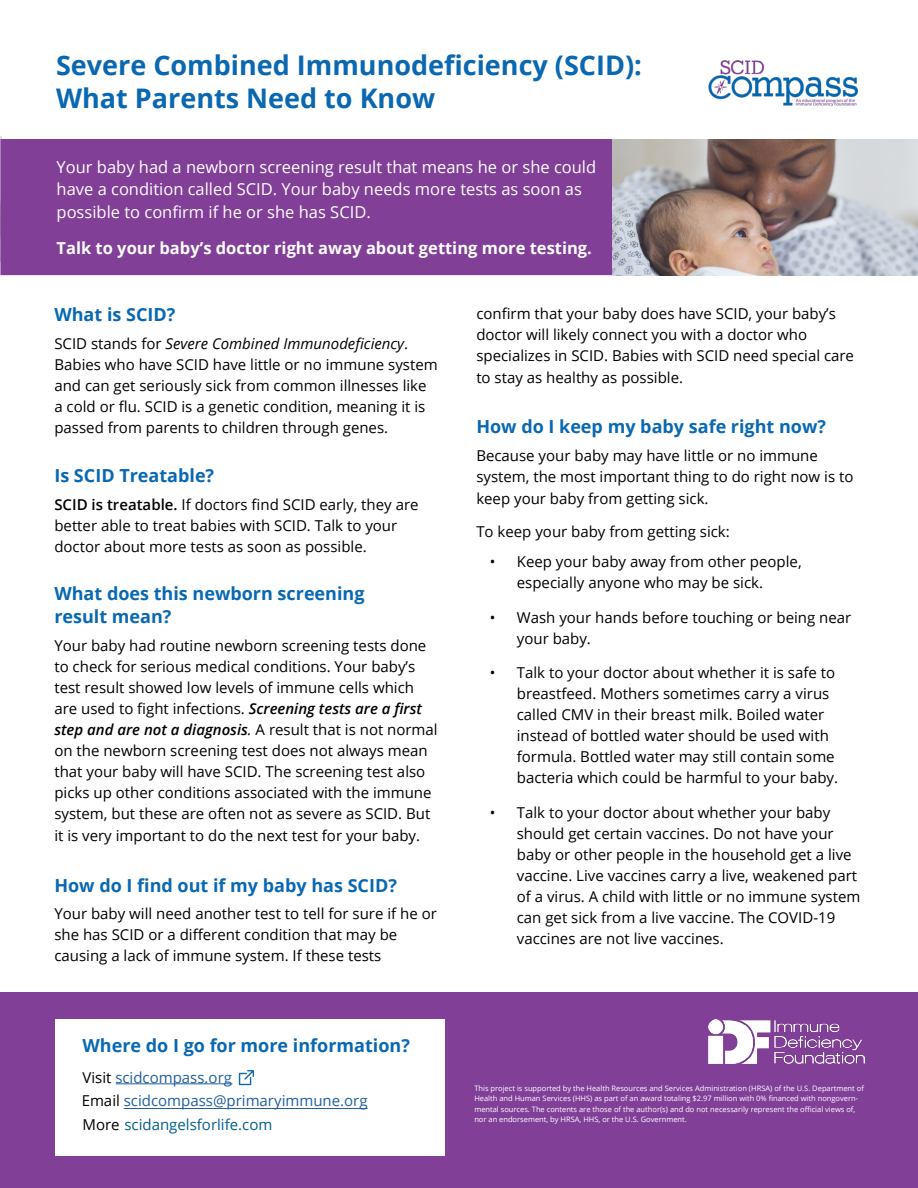
<style>
.page{position:relative;width:918px;height:1188px;background:#fff}
.page>*{position:absolute;margin:0;border:0;box-sizing:border-box;transform-origin:0 0}
.t1{font:700 27px/33px "Open Sans";color:#0968b1}
.t2{font:700 18px/23.4px "Open Sans";color:#0968b1}
.t3{font:16.5px/22.5px "Open Sans";color:#fff}
.t4{font:700 16.5px "Open Sans";color:#fff}
.t5{font:15px/21px "Open Sans";color:#000}
.t6{font:15px/23.9px "Open Sans";color:#215e9e}
.t7{font:7.5px/10.5px "Open Sans";color:#fff}
.s1{font-style:italic}
.s2{font-weight:600}
.s3{font-weight:600;font-style:italic}
.s4{color:#000}
.s5{color:#005f8c}
</style>
<div class="page">
<div style="left:1px;top:140px;width:611px;height:134px;background:#813f98"></div>
<div style="left:0;top:139px;width:613px;height:136px;border:2px solid #813f98"></div>
<div style="left:0;top:993px;width:918px;height:195px;background:#813f98"></div>
<div style="left:56px;top:1020px;width:389px;height:136px;background:#fff"></div>
<hr style="left:116px;top:1083px;width:116px;height:1px;background:#215e9e">
<img style="left:708px;top:60px;width:150px;height:47px">
<img style="left:613px;top:139px;width:305px;height:136px">
<img style="left:709px;top:1019px;width:155px;height:45px">
<svg style="left:239px;top:1070px;width:15px;height:15px"></svg>
<hr style="left:124px;top:1108px;width:244px;height:1px;background:#215e9e">
<h1 class="t1" style="left:56px;top:48px;width:587px">Severe Combined Immunodeficiency (SCID):<br>What Parents Need to Know</h1>
<p class="t3" style="left:57px;top:155px;width:541px">Your baby had a newborn screening result that means he or she could have a condition called SCID. Your baby needs more tests as soon as possible to confirm if he or she has SCID.</p>
<p class="t4" style="left:57px;top:236px;width:537px">Talk to your baby’s doctor right away about getting more testing.</p>
<p class="t2" style="left:54px;top:303px;width:122px">What is SCID?</p>
<p class="t5" style="left:54px;top:333px;width:385px">SCID stands for <span class="s1">Severe Combined Immunodeficiency</span>.<br>Babies who have SCID have little or no immune system and can get seriously sick from common illnesses like a cold or flu. SCID is a genetic condition, meaning it is passed from parents to children through genes.</p>
<p class="t2" style="left:54px;top:463px;width:161px">Is SCID Treatable?</p>
<p class="t5" style="left:54px;top:493px;width:366px"><span class="s2">SCID is treatable.</span> If doctors find SCID early, they are better able to treat babies with SCID. Talk to your doctor about more tests as soon as possible.</p>
<p class="t2" style="left:54px;top:581px;width:312px">What does this newborn screening result mean?</p>
<p class="t5" style="left:54px;top:634px;width:385px">Your baby had routine newborn screening tests done to check for serious medical conditions. Your baby’s test result showed low levels of immune cells which are used to fight infections. <span class="s3">Screening tests are a first step and are not a diagnosis</span><span class="s1">.</span> A result that is not normal on the newborn screening test does not always mean that your baby will have SCID. The screening test also picks up other conditions associated with the immune system, but these are often not as severe as SCID. But</p>
<p class="t5" style="left:54px;top:825px;width:367px">it is very important to do the next test for your baby.</p>
<p class="t2" style="left:54px;top:873px;width:344px">How do I find out if my baby has SCID?</p>
<p class="t5" style="left:54px;top:903px;width:384px">Your baby will need another test to tell for sure if he or she has SCID or a different condition that may be causing a lack of immune system. If these tests</p>
<p class="t2" style="left:82px;top:1033px;width:329px">Where do I go for more information?</p>
<p class="t6" style="left:82px;top:1065px;width:287px"><span class="s4">Visit</span> scidcompass.org<br><span class="s4">Email</span> scidcompass@primaryimmune.org<br><span class="s4">More</span> <span class="s5">scidangelsforlife.com</span></p>
<p class="t5" style="left:476px;top:302px;width:379px">confirm that your baby does have SCID, your baby’s doctor will likely connect you with a doctor who specializes in SCID. Babies with SCID need special care</p>
<p class="t5" style="left:476px;top:367px;width:208px">to stay as healthy as possible.</p>
<p class="t2" style="left:476px;top:414px;width:351px">How do I keep my baby safe right now?</p>
<p class="t5" style="left:476px;top:444px;width:379px">Because your baby may have little or no immune system, the most important thing to do right now is to</p>
<p class="t5" style="left:476px;top:488px;width:234px">keep your baby from getting sick.</p>
<p class="t5" style="left:476px;top:521px;width:255px">To keep your baby from getting sick:</p>
<p class="t5" style="left:517px;top:551px;width:286px;text-indent:-27px">• Keep your baby away from other people, especially anyone who may be sick.</p>
<p class="t5" style="left:517px;top:606px;width:336px;text-indent:-27px">• Wash your hands before touching or being near your baby.</p>
<p class="t5" style="left:517px;top:662px;width:323px;text-indent:-27px">• Talk to your doctor about whether it is safe to breastfeed. Mothers sometimes carry a virus called CMV in their breast milk. Boiled water instead of bottled water should be used with formula. Bottled water may still contain some bacteria which could be harmful to your baby.</p>
<p class="t5" style="left:517px;top:801px;width:345px;text-indent:-27px">• Talk to your doctor about whether your baby should get certain vaccines. Do not have your baby or other people in the household get a live vaccine. Live vaccines carry a live, weakened part of a virus. A child with little or no immune system can get sick from a live vaccine. The COVID-19 vaccines are not live vaccines.</p>
<p class="t7" style="left:474px;top:1083px;width:391px">This project is supported by the Health Resources and Services Administration (HRSA) of the U.S. Department of Health and Human Services (HHS) as part of an award totaling $2.97 million with 0% financed with nongovern&shy;mental sources. The contents are those of the author(s) and do not necessarily represent the official views of, nor an endorsement, by HRSA, HHS, or the U.S. Government.</p>
</div>
